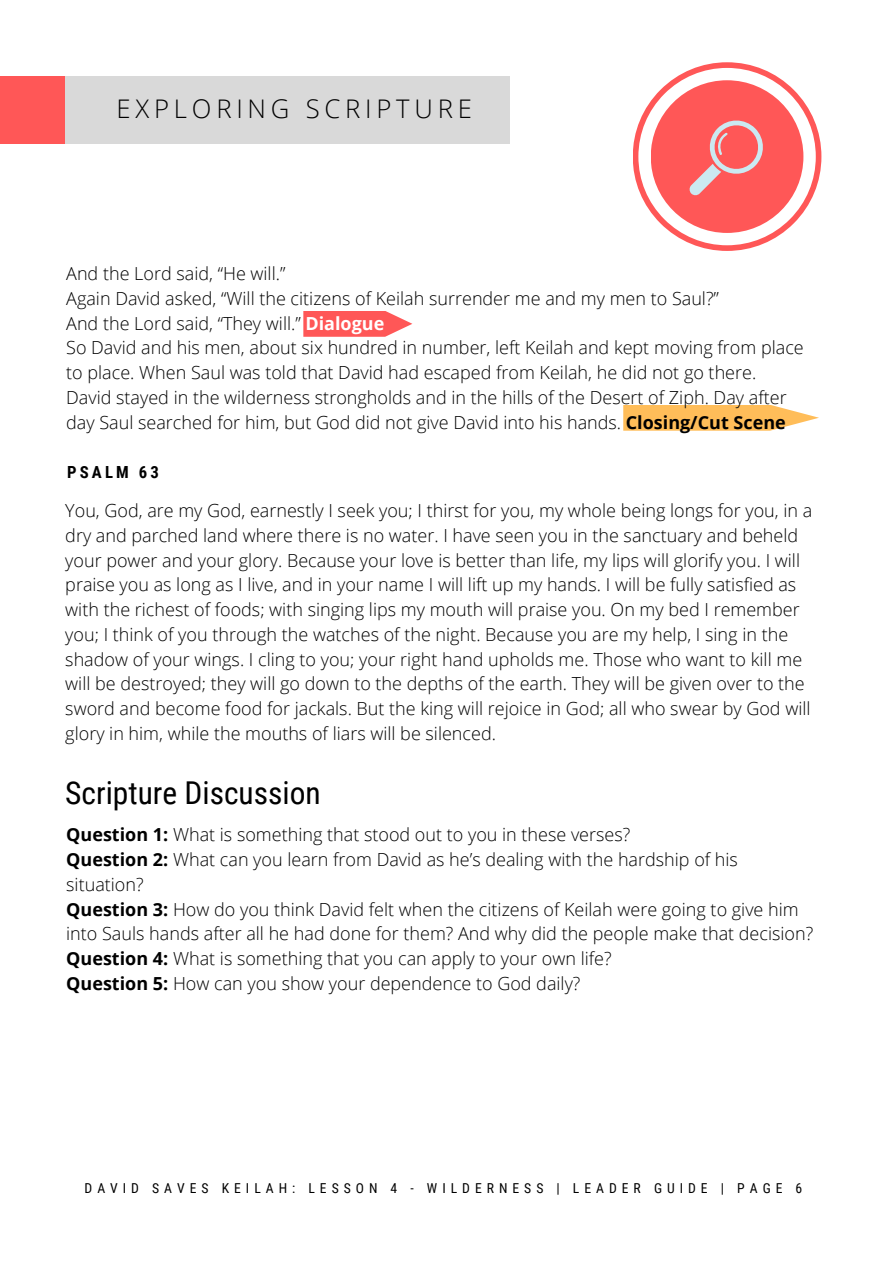
<style>
.page{position:relative;width:893px;height:1264px;background:#fff}
.page>*{position:absolute;margin:0;border:0;box-sizing:border-box;transform-origin:0 0}
.t1{font:31.5px "Roboto Condensed";color:#000}
.t2{font:300 25.65px "Open Sans";letter-spacing:.185em;color:#000}
.t3{font:300 18px/24.8px "Open Sans";color:#000}
.t4{font:700 16.65px "Roboto Condensed";letter-spacing:.185em;color:#000}
.t5{font:13.65px "Roboto Condensed";letter-spacing:.365em;color:#000}
.s1{font-weight:700;color:#fff}
.s2{font-weight:700}
</style>
<div class="page">
<div style="left:0;top:77px;width:66px;height:67px;background:#ff5757"></div>
<div style="left:65px;top:77px;width:444px;height:67px;background:#d9d9d9"></div>
<svg style="left:633px;top:62px;width:188px;height:189px"></svg>
<svg style="left:303px;top:311px;width:109px;height:26px;background:#ff6d6d"></svg>
<svg style="left:623px;top:405px;width:196px;height:25px;background:#ffc56d"></svg>
<h2 class="t2" style="left:117px;top:91px;width:357px">EXPLORING SCRIPTURE</h2>
<p class="t3" style="left:66px;top:261px;width:739px">And the Lord said, “He will.”<br>Again David asked, “Will the citizens of Keilah surrender me and my men to Saul?”<br>And the Lord said, “They will.” <span class="s1">Dialogue<br></span>So David and his men, about six hundred in number, left Keilah and kept moving from place to place. When Saul was told that David had escaped from Keilah, he did not go there.<br>David stayed in the wilderness strongholds and in the hills of the Desert of Ziph. Day after day Saul searched for him, but God did not give David into his hands. <span class="s2">Closing/Cut Scene</span></p>
<p class="t4" style="left:67px;top:460px;width:93px">PSALM 63</p>
<p class="t3" style="left:65px;top:498px;width:748px">You, God, are my God, earnestly I seek you; I thirst for you, my whole being longs for you, in a dry and parched land where there is no water. I have seen you in the sanctuary and beheld your power and your glory. Because your love is better than life, my lips will glorify you. I will praise you as long as I live, and in your name I will lift up my hands. I will be fully satisfied as with the richest of foods; with singing lips my mouth will praise you. On my bed I remember you; I think of you through the watches of the night. Because you are my help, I sing in the shadow of your wings. I cling to you; your right hand upholds me. Those who want to kill me will be destroyed; they will go down to the depths of the earth. They will be given over to the sword and become food for jackals. But the king will rejoice in God; all who swear by God will glory in him, while the mouths of liars will be silenced.</p>
<h1 class="t1" style="left:65px;top:770px;width:257px">Scripture Discussion</h1>
<p class="t3" style="left:66px;top:822px;width:748px"><span class="s2">Question 1:</span> What is something that stood out to you in these verses?<br><span class="s2">Question 2:</span> What can you learn from David as he’s dealing with the hardship of his situation?<br><span class="s2">Question 3:</span> How do you think David felt when the citizens of Keilah were going to give him into Sauls hands after all he had done for them? And why did the people make that decision?<br><span class="s2">Question 4:</span> What is something that you can apply to your own life?<br><span class="s2">Question 5:</span> How can you show your dependence to God daily?</p>
<p class="t5" style="left:85px;top:1178px;width:719px">DAVID SAVES KEILAH: LESSON 4 - WILDERNESS | LEADER GUIDE | PAGE 6</p>
</div>
